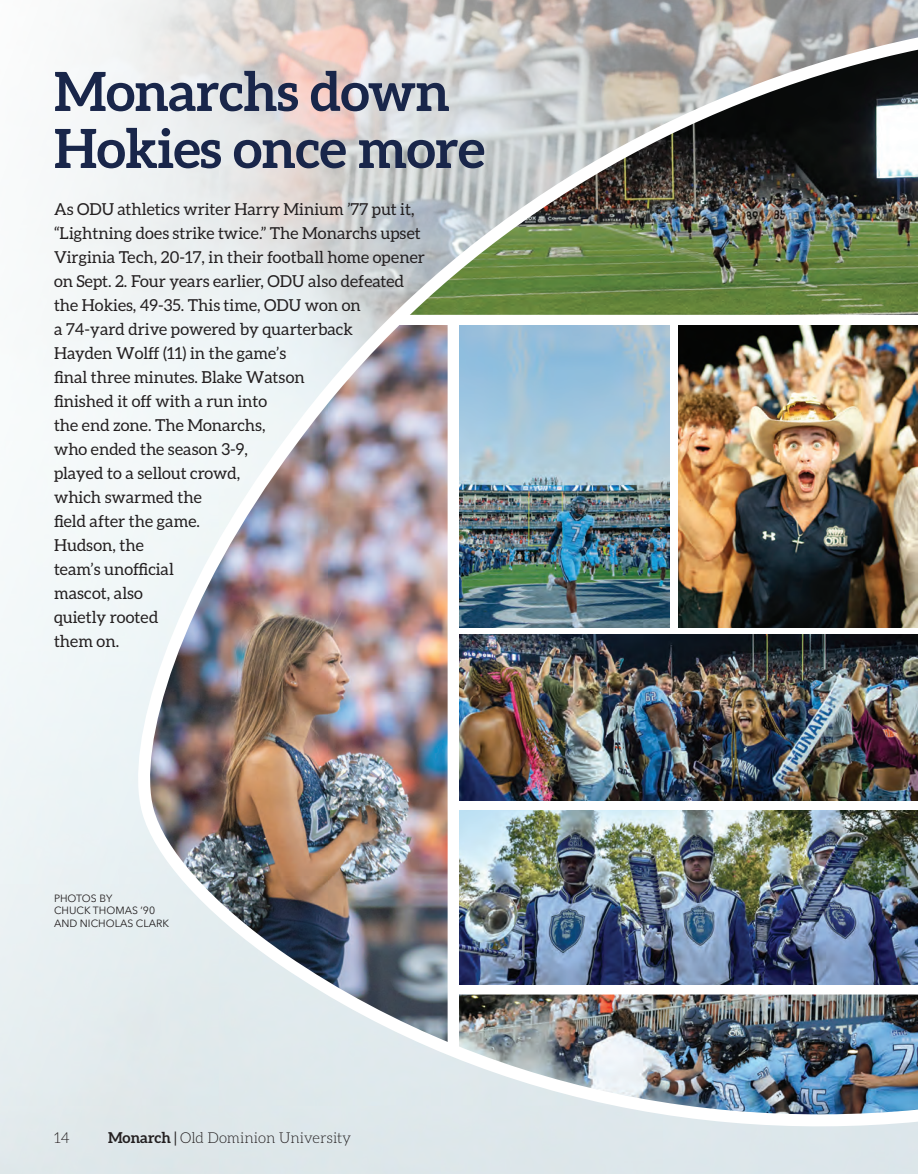
<style>
.page{position:relative;width:918px;height:1174px;background:#fff}
.page>*{position:absolute;margin:0;border:0;box-sizing:border-box;transform-origin:0 0}
.t1{font:700 54px/57px "Aleo";letter-spacing:-.01em;color:#19264a}
.t2{font:16.5px/24px "Aleo";color:#231f20}
.t3{font:300 15px "Aleo";color:#231f20}
.t4{font:10.5px/12.6px "Avenir Next";color:#231f20}
.s1{font-weight:700}
.s2{font-weight:400}
</style>
<div class="page">
<img style="left:130px;top:0;width:788px;height:1174px">
<h1 class="t1" style="left:54px;top:62px;width:433px">Monarchs down<br>Hokies once more</h1>
<p class="t2" style="left:54px;top:197px;width:372px">As ODU athletics writer Harry Minium ’77 put it, “Lightning does strike twice.” The Monarchs upset<br>Virginia Tech, 20-17, in their football home opener on Sept. 2. Four years earlier, ODU also defeated the Hokies, 49-35. This time, ODU won on<br>a 74-yard drive powered by quarterback<br>Hayden Wolff (11) in the game’s<br>final three minutes. Blake Watson<br>finished it off with a run into<br>the end zone. The Monarchs,<br>who ended the season 3-9,<br>played to a sellout crowd,<br>which swarmed the<br>field after the game.<br>Hudson, the<br>team’s unofficial<br>mascot, also<br>quietly rooted<br>them on.</p>
<p class="t4" style="left:54px;top:891px;width:117px">PHOTOS BY<br>CHUCK THOMAS ’90<br>AND NICHOLAS CLARK</p>
<p class="t3" style="left:54px;top:1129px;width:17px">14</p>
<p class="t3" style="left:108px;top:1129px;width:245px"><span class="s1">Monarch</span> <span class="s2">|</span> Old Dominion University</p>
</div>
